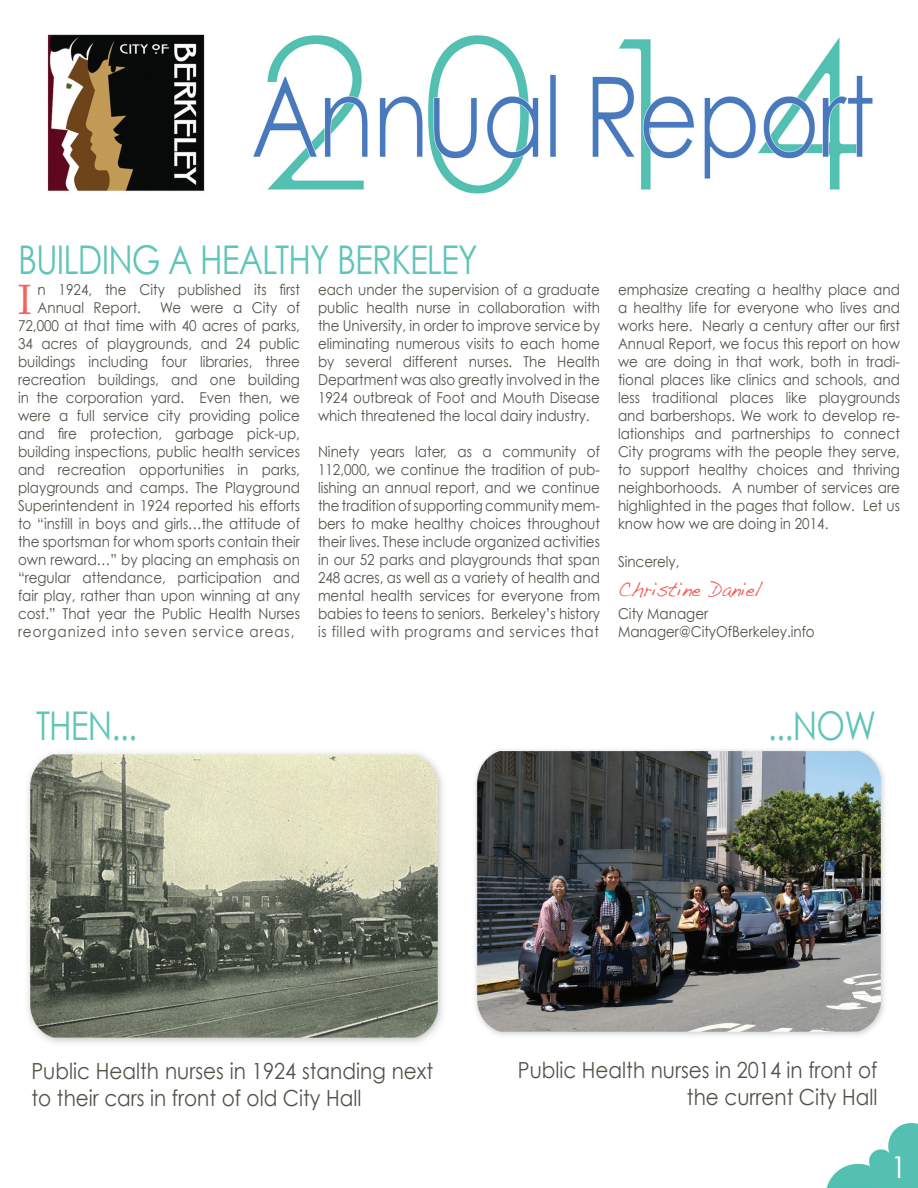
<style>
.page{position:relative;width:918px;height:1188px;background:#fff}
.page>*{position:absolute;margin:0;border:0;box-sizing:border-box;transform-origin:0 0}
.t1{font:41.25px "Adobe Caslon Pro";color:#f1635d;scale:.91 1}
.t2{font:39.6px "Century Gothic";letter-spacing:-.025em;color:#5fc4b9;scale:.83 1}
.t3{font:30px "Century Gothic";color:#fff}
.t4{font:22.2px/26.7px "Century Gothic";color:#535249;scale:.9 1}
.t5{font:21px "Handwriting Dakota";color:#f1635d;scale:.9 1}
.t6{font:15px/18px "Century Gothic";color:#535249;text-align:justify;scale:.9 1}
</style>
<div class="page">
<img style="left:47px;top:34px;width:871px;height:1154px">
<img style="left:28px;top:741px;width:427px;height:311px">
<img style="left:462px;top:741px;width:438px;height:309px">
<p class="t2" style="left:18px;top:235px;width:555px">BUILDING A HEALTHY BERKELEY</p>
<p class="t1" style="left:18px;top:275px;width:17px">I</p>
<p class="t6" style="left:38px;top:280px;width:293px">n 1924, the City published its first<br>Annual Report.</p>
<p class="t6" style="left:318px;top:280px;width:315px">each under the supervision of a graduate public health nurse in collaboration with the University, in order to improve service by eliminating numerous visits to each home by several different nurses. The Health Department was also greatly involved in the 1924 outbreak of Foot and Mouth Disease which threatened the local dairy industry.</p>
<p class="t6" style="left:318px;top:442px;width:315px">Ninety years later, as a community of 112,000, we continue the tradition of pub&shy;lishing an annual report, and we continue the tradition of supporting community mem&shy;bers to make healthy choices throughout their lives. These include organized activities in our 52 parks and playgrounds that span 248 acres, as well as a variety of health and mental health services for everyone from babies to teens to seniors. Berkeley’s history is filled with programs and services that</p>
<p class="t6" style="left:18px;top:298px;width:315px;text-indent:142px">We were a City of 72,000 at that time with 40 acres of parks, 34 acres of playgrounds, and 24 public buildings including four libraries, three recreation buildings, and one building in the corporation yard. Even then, we were a full service city providing police and fire protection, garbage pick-up, building inspections, public health services and recreation opportunities in parks, playgrounds and camps. The Playground Superintendent in 1924 reported his efforts to “instill in boys and girls…the attitude of the sportsman for whom sports contain their own reward…” by placing an emphasis on “regular attendance, participation and fair play, rather than upon winning at any cost.” That year the Public Health Nurses reorganized into seven service areas,</p>
<p class="t6" style="left:618px;top:280px;width:315px">emphasize creating a healthy place and a healthy life for everyone who lives and works here. Nearly a century after our first Annual Report, we focus this report on how we are doing in that work, both in tradi&shy;tional places like clinics and schools, and less traditional places like playgrounds and barbershops. We work to develop re&shy;lationships and partnerships to connect City programs with the people they serve, to support healthy choices and thriving neighborhoods. A number of services are highlighted in the pages that follow. Let us know how we are doing in 2014.</p>
<p class="t6" style="left:618px;top:552px;width:70px">Sincerely,</p>
<p class="t5" style="left:618px;top:577px;width:161px">Christine Daniel</p>
<p class="t6" style="left:618px;top:604px;width:220px">City Manager<br>Manager@CityOfBerkeley.info</p>
<p class="t2" style="left:36px;top:702px;width:123px">THEN...</p>
<p class="t2" style="left:768px;top:702px;width:132px">...NOW</p>
<p class="t4" style="left:32px;top:1058px;width:448px">Public Health nurses in 1924 standing next to their cars in front of old City Hall</p>
<p class="t4" style="left:518px;top:1056px;width:401px;text-align:right">Public Health nurses in 2014 in front of the current City Hall</p>
<p class="t3" style="left:891px;top:1148px;width:18px">1</p>
</div>
